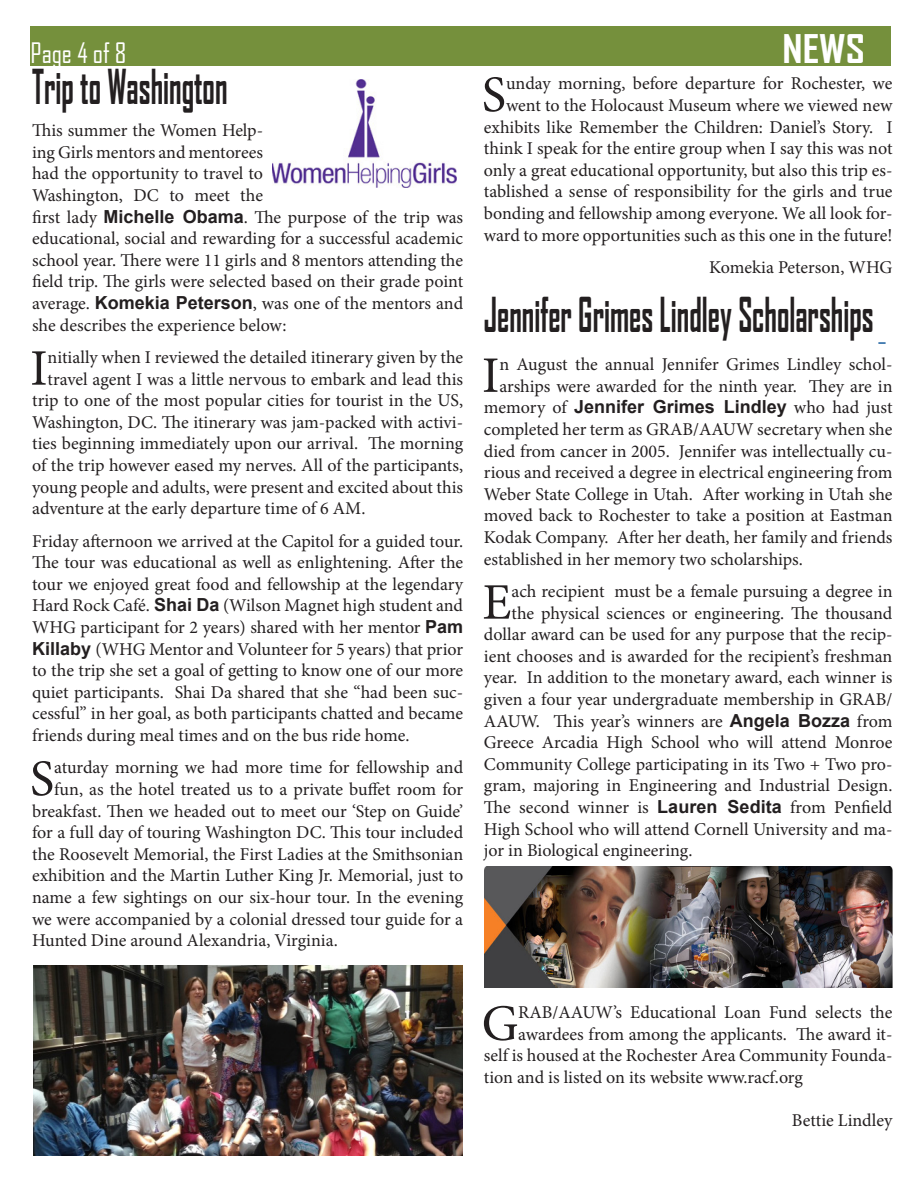
<style>
.page{position:relative;width:918px;height:1188px;background:#fff}
.page>*{position:absolute;margin:0;border:0;box-sizing:border-box;transform-origin:0 0}
.t1{font:51.3px "Minion Pro";color:#231f20}
.t2{font:700 46.05px "Agency FB";color:#231f20;scale:.66 1}
.t3{font:700 37.8px "Agency FB";color:#fff;scale:1.11 1}
.t4{font:27px "Agency FB";color:#fff}
.t5{font:18px/21.6px "Minion Pro";color:#231f20}
.t6{font:700 18px "Arial";color:#231f20}
.s1{font-family:"Arial";font-weight:700}
.s2{font-family:"Minion Pro";font-weight:400}
</style>
<div class="page">
<div style="left:31px;top:27px;width:860px;height:39px;background:#75903c"></div>
<svg style="left:878px;top:342px;width:8px;height:2px"></svg>
<img style="left:272px;top:79px;width:184px;height:108px">
<img style="left:34px;top:965px;width:428px;height:191px">
<img style="left:484px;top:867px;width:409px;height:121px">
<p class="t4" style="left:31px;top:36px;width:97px">Page 4 of 8</p>
<p class="t3" style="left:783px;top:25px;width:76px">NEWS</p>
<p class="t2" style="left:32px;top:58px;width:298px">Trip to Washington</p>
<p class="t5" style="left:32px;top:120px;width:433px">This summer the Women Help-<br>ing Girls mentors and mentorees<br>had the opportunity to travel to<br>Washington, DC to meet the<br>first lady <span class="s1">Michelle Obama</span>. The purpose of the trip was educational, social and rewarding for a successful academic school year. There were 11 girls and 8 mentors attending the field trip. The girls were selected based on their grade point average. <span class="s1">Komekia Peterson</span>, was one of the mentors and she describes the experience below:</p>
<p class="t1" style="left:30px;top:334px;width:19px">I</p>
<p class="t5" style="left:48px;top:347px;width:417px">nitially when I reviewed the detailed itinerary given by the</p>
<p class="t5" style="left:484px;top:73px;width:410px;text-align:right">unday morning, before departure for Rochester, we went to the Holocaust Museum where we viewed new exhibits like Remember the Children: Daniel’s Story. I think I speak for the entire group when I say this was not only a great educational opportunity, but also this trip es&shy;tablished a sense of responsibility for the girls and true bonding and fellowship among everyone. We all look for&shy;ward to more opportunities such as this one in the future!</p>
<p class="t5" style="left:709px;top:257px;width:185px">Komekia Peterson, WHG</p>
<p class="t2" style="left:484px;top:287px;width:592px">Jennifer Grimes Lindley Scholarships</p>
<p class="t1" style="left:482px;top:341px;width:19px">I</p>
<p class="t5" style="left:499px;top:354px;width:395px">n August the annual Jennifer Grimes Lindley schol-</p>
<p class="t1" style="left:482px;top:60px;width:26px">S</p>
<p class="t5" style="left:48px;top:368px;width:417px">travel agent I was a little nervous to embark and lead this</p>
<p class="t5" style="left:32px;top:390px;width:433px">trip to one of the most popular cities for tourist in the US,</p>
<p class="t5" style="left:32px;top:411px;width:433px">Washington, DC. The itinerary was jam-packed with activi-</p>
<p class="t5" style="left:32px;top:433px;width:433px">ties beginning immediately upon our arrival. The morning</p>
<p class="t5" style="left:32px;top:455px;width:433px">of the trip however eased my nerves. All of the participants,</p>
<p class="t5" style="left:32px;top:476px;width:433px">young people and adults, were present and excited about this</p>
<p class="t5" style="left:32px;top:498px;width:335px">adventure at the early departure time of 6 AM.</p>
<p class="t5" style="left:32px;top:530px;width:433px;text-align:justify">Friday afternoon we arrived at the Capitol for a guided tour.<br>The tour was educational as well as enlightening. After the tour we enjoyed great food and fellowship at the legendary Hard Rock Café. <span class="s1">Shai Da</span> (Wilson Magnet high student and WHG participant for 2 years) shared with her mentor <span class="s1">Pam Killaby</span> (WHG Mentor and Volunteer for 5 years) that prior to the trip she set a goal of getting to know one of our more quiet participants. Shai Da shared that she “had been suc&shy;cessful” in her goal, as both participants chatted and became friends during meal times and on the bus ride home.</p>
<p class="t1" style="left:30px;top:744px;width:26px">S</p>
<p class="t5" style="left:54px;top:757px;width:410px">aturday morning we had more time for fellowship and</p>
<p class="t5" style="left:499px;top:375px;width:395px">arships were awarded for the ninth year. They are in</p>
<p class="t6" style="left:484px;top:395px;width:410px"><span class="s2">memory of</span> Jennifer Grimes Lindley <span class="s2">who had just</span></p>
<p class="t5" style="left:484px;top:419px;width:410px">completed her term as GRAB/AAUW secretary when she</p>
<p class="t5" style="left:484px;top:440px;width:410px">died from cancer in 2005. Jennifer was intellectually cu-</p>
<p class="t5" style="left:484px;top:462px;width:410px">rious and received a degree in electrical engineering from</p>
<p class="t5" style="left:484px;top:483px;width:410px">Weber State College in Utah. After working in Utah she</p>
<p class="t5" style="left:484px;top:505px;width:410px">moved back to Rochester to take a position at Eastman</p>
<p class="t5" style="left:484px;top:527px;width:410px">Kodak Company. After her death, her family and friends</p>
<p class="t5" style="left:484px;top:548px;width:321px">established in her memory two scholarships.</p>
<p class="t1" style="left:482px;top:568px;width:31px">E</p>
<p class="t5" style="left:512px;top:581px;width:383px">ach recipient must be a female pursuing a degree in</p>
<p class="t5" style="left:512px;top:602px;width:382px">the physical sciences or engineering. The thousand</p>
<p class="t5" style="left:484px;top:624px;width:410px">dollar award can be used for any purpose that the recip-</p>
<p class="t5" style="left:484px;top:645px;width:410px">ient chooses and is awarded for the recipient’s freshman</p>
<p class="t5" style="left:484px;top:667px;width:410px">year. In addition to the monetary award, each winner is</p>
<p class="t5" style="left:484px;top:689px;width:410px">given a four year undergraduate membership in GRAB/</p>
<p class="t5" style="left:484px;top:710px;width:410px">AAUW. This year’s winners are <span class="s1">Angela Bozza</span> from</p>
<p class="t5" style="left:484px;top:732px;width:410px">Greece Arcadia High School who will attend Monroe</p>
<p class="t5" style="left:484px;top:753px;width:410px">Community College participating in its Two + Two pro-</p>
<p class="t5" style="left:484px;top:775px;width:410px">gram, majoring in Engineering and Industrial Design.</p>
<p class="t5" style="left:484px;top:797px;width:410px">The second winner is <span class="s1">Lauren Sedita</span> from Penfield</p>
<p class="t5" style="left:484px;top:818px;width:410px">High School who will attend Cornell University and ma-</p>
<p class="t5" style="left:484px;top:840px;width:210px">jor in Biological engineering.</p>
<p class="t5" style="left:54px;top:779px;width:410px">fun, as the hotel treated us to a private buffet room for</p>
<p class="t5" style="left:32px;top:800px;width:433px">breakfast. Then we headed out to meet our ‘Step on Guide’</p>
<p class="t5" style="left:32px;top:822px;width:433px">for a full day of touring Washington DC. This tour included</p>
<p class="t5" style="left:32px;top:843px;width:433px">the Roosevelt Memorial, the First Ladies at the Smithsonian</p>
<p class="t5" style="left:32px;top:865px;width:433px">exhibition and the Martin Luther King Jr. Memorial, just to</p>
<p class="t5" style="left:32px;top:887px;width:433px">name a few sightings on our six-hour tour. In the evening</p>
<p class="t5" style="left:32px;top:908px;width:433px">we were accompanied by a colonial dressed tour guide for a</p>
<p class="t5" style="left:32px;top:930px;width:307px">Hunted Dine around Alexandria, Virginia.</p>
<p class="t1" style="left:482px;top:989px;width:38px">G</p>
<p class="t5" style="left:518px;top:1002px;width:376px">RAB/AAUW’s Educational Loan Fund selects the</p>
<p class="t5" style="left:518px;top:1023px;width:376px">awardees from among the applicants. The award it-</p>
<p class="t5" style="left:484px;top:1045px;width:410px">self is housed at the Rochester Area Community Founda-</p>
<p class="t5" style="left:484px;top:1067px;width:321px">tion and is listed on its website www.racf.org</p>
<p class="t5" style="left:792px;top:1110px;width:102px">Bettie Lindley</p>
</div>
